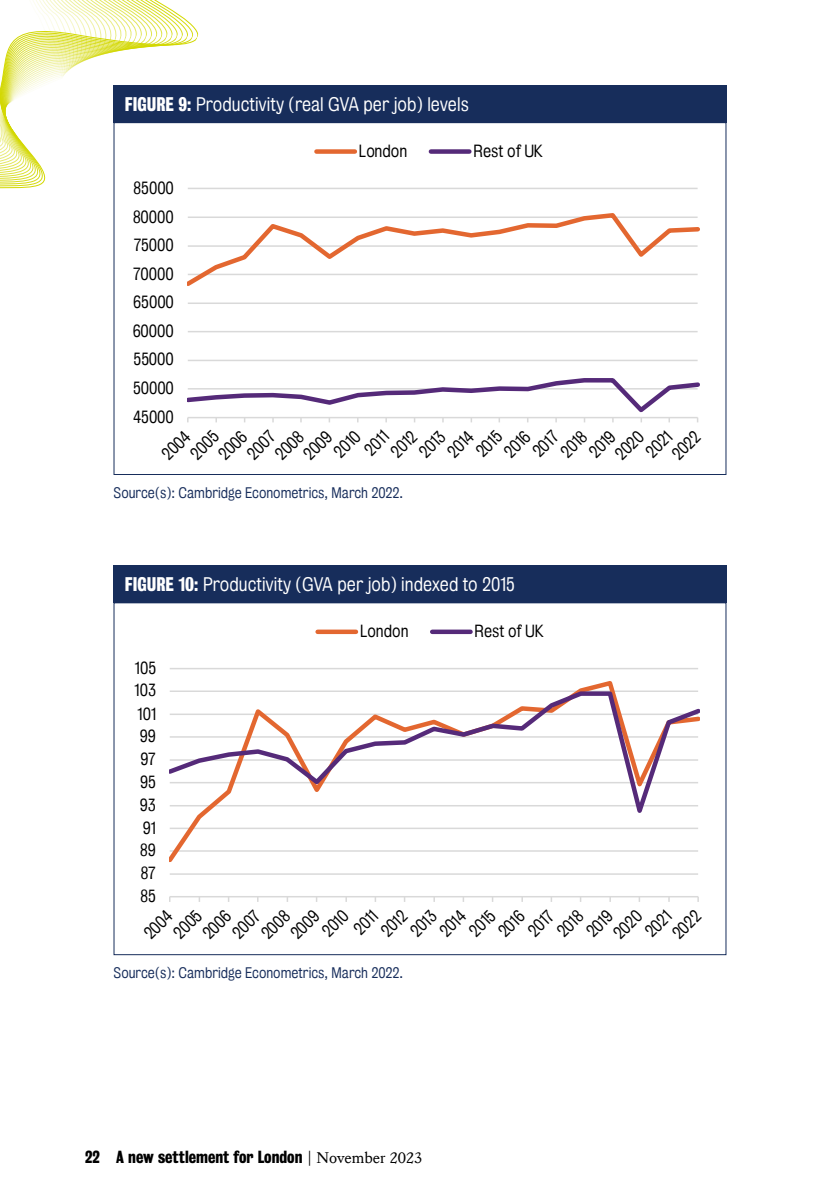
<style>
.page{position:relative;width:840px;height:1191px;background:#fff}
.page>*{position:absolute;margin:0;border:0;box-sizing:border-box;transform-origin:0 0}
.t1{font:18px "Kings Bureau Grot Five One";color:#fff}
.t2{font:16.2px "Kings Bureau Grot Five One";letter-spacing:-.005em;color:#000}
.t3{font:16px "Kings Bureau Grot Five One";letter-spacing:-.005em;color:#000}
.t4{font:16px "Kings Bureau Grot Three Seven";color:#000}
.t5{font:14px "Kings Bureau Grot Five One";color:#172d5b}
.s1{font-family:"Kings Bureau Grot Three Seven"}
.s2{font-family:"Kings Caslon Text"}
</style>
<div class="page">
<svg style="left:0;top:0;width:199px;height:189px"></svg>
<div style="left:113px;top:85px;width:613px;height:37px;background:#172d5b"></div>
<div style="left:120px;top:124px;width:605px;height:350px;background:#fff"></div>
<hr style="left:188px;top:360px;width:509px;height:1px;background:#d9d9d9">
<hr style="left:188px;top:331px;width:509px;height:1px;background:#d9d9d9">
<hr style="left:188px;top:302px;width:509px;height:2px;background:#d9d9d9">
<hr style="left:188px;top:188px;width:509px;height:1px;background:#d9d9d9">
<svg style="left:187px;top:213px;width:512px;height:73px"></svg>
<svg style="left:187px;top:378px;width:512px;height:44px"></svg>
<div style="left:316px;top:149px;width:39px;height:5px;background:#e36730"></div>
<div style="left:430px;top:149px;width:39px;height:5px;background:#552a79"></div>
<div style="left:113px;top:565px;width:613px;height:37px;background:#172d5b"></div>
<hr style="left:170px;top:873px;width:527px;height:2px;background:#d9d9d9">
<hr style="left:170px;top:668px;width:527px;height:1px;background:#d9d9d9">
<hr style="left:170px;top:896px;width:527px;height:1px;background:#d9d9d9">
<svg style="left:169px;top:681px;width:529px;height:182px"></svg>
<svg style="left:169px;top:689px;width:530px;height:137px"></svg>
<div style="left:317px;top:629px;width:39px;height:5px;background:#e36730"></div>
<div style="left:432px;top:629px;width:38px;height:5px;background:#552a79"></div>
<p class="t1" style="left:125px;top:94px;width:345px"><span class="s1">FIGURE 9:</span> Productivity (real GVA per job) levels</p>
<p class="t2" style="left:133px;top:179px;width:42px">85000</p>
<p class="t2" style="left:133px;top:207px;width:43px">80000</p>
<p class="t2" style="left:134px;top:236px;width:42px">75000</p>
<p class="t2" style="left:133px;top:265px;width:42px">70000</p>
<p class="t2" style="left:133px;top:293px;width:42px">65000</p>
<p class="t2" style="left:133px;top:322px;width:43px">60000</p>
<p class="t2" style="left:133px;top:350px;width:42px">55000</p>
<p class="t2" style="left:133px;top:379px;width:42px">50000</p>
<p class="t2" style="left:133px;top:407px;width:42px">45000</p>
<p class="t2" style="left:359px;top:142px;width:50px">London</p>
<p class="t2" style="left:473px;top:142px;width:71px">Rest of UK</p>
<p class="t2" style="left:300px;top:450px;width:34px;rotate:-45deg">2009</p>
<p class="t2" style="left:330px;top:448px;width:31px;rotate:-45deg">2010</p>
<p class="t2" style="left:361px;top:446px;width:28px;rotate:-45deg">2011</p>
<p class="t2" style="left:387px;top:448px;width:31px;rotate:-45deg">2012</p>
<p class="t2" style="left:415px;top:448px;width:31px;rotate:-45deg">2013</p>
<p class="t2" style="left:443px;top:448px;width:31px;rotate:-45deg">2014</p>
<p class="t2" style="left:472px;top:447px;width:31px;rotate:-45deg">2015</p>
<p class="t2" style="left:500px;top:448px;width:31px;rotate:-45deg">2016</p>
<p class="t2" style="left:528px;top:447px;width:31px;rotate:-45deg">2017</p>
<p class="t2" style="left:556px;top:448px;width:31px;rotate:-45deg">2018</p>
<p class="t2" style="left:585px;top:448px;width:31px;rotate:-45deg">2019</p>
<p class="t2" style="left:611px;top:450px;width:34px;rotate:-45deg">2020</p>
<p class="t2" style="left:641px;top:448px;width:31px;rotate:-45deg">2021</p>
<p class="t2" style="left:158px;top:450px;width:34px;rotate:-45deg">2004</p>
<p class="t2" style="left:187px;top:450px;width:34px;rotate:-45deg">2005</p>
<p class="t2" style="left:243px;top:450px;width:34px;rotate:-45deg">2007</p>
<p class="t2" style="left:215px;top:450px;width:34px;rotate:-45deg">2006</p>
<p class="t2" style="left:668px;top:450px;width:34px;rotate:-45deg">2022</p>
<p class="t2" style="left:271px;top:450px;width:34px;rotate:-45deg">2008</p>
<p class="t5" style="left:113px;top:484px;width:291px">Source(s): Cambridge Econometrics, March 2022.</p>
<p class="t1" style="left:125px;top:574px;width:391px"><span class="s1">FIGURE 10:</span> Productivity (GVA per job) indexed to 2015</p>
<p class="t3" style="left:135px;top:659px;width:23px">105</p>
<p class="t3" style="left:135px;top:681px;width:23px">103</p>
<p class="t3" style="left:137px;top:704px;width:20px">101</p>
<p class="t3" style="left:140px;top:727px;width:17px">99</p>
<p class="t3" style="left:140px;top:750px;width:17px">97</p>
<p class="t3" style="left:140px;top:773px;width:17px">95</p>
<p class="t3" style="left:140px;top:796px;width:17px">93</p>
<p class="t3" style="left:143px;top:818px;width:14px">91</p>
<p class="t3" style="left:140px;top:841px;width:17px">89</p>
<p class="t3" style="left:140px;top:864px;width:17px">87</p>
<p class="t3" style="left:140px;top:887px;width:17px">85</p>
<p class="t3" style="left:360px;top:622px;width:50px">London</p>
<p class="t3" style="left:474px;top:622px;width:71px">Rest of UK</p>
<p class="t3" style="left:140px;top:929px;width:34px;rotate:-45deg">2004</p>
<p class="t3" style="left:170px;top:929px;width:34px;rotate:-45deg">2005</p>
<p class="t3" style="left:199px;top:929px;width:34px;rotate:-45deg">2006</p>
<p class="t3" style="left:229px;top:929px;width:34px;rotate:-45deg">2007</p>
<p class="t3" style="left:258px;top:929px;width:34px;rotate:-45deg">2008</p>
<p class="t3" style="left:287px;top:929px;width:34px;rotate:-45deg">2009</p>
<p class="t3" style="left:318px;top:927px;width:31px;rotate:-45deg">2010</p>
<p class="t3" style="left:350px;top:925px;width:28px;rotate:-45deg">2011</p>
<p class="t3" style="left:377px;top:927px;width:31px;rotate:-45deg">2012</p>
<p class="t3" style="left:406px;top:927px;width:31px;rotate:-45deg">2013</p>
<p class="t3" style="left:436px;top:927px;width:31px;rotate:-45deg">2014</p>
<p class="t3" style="left:465px;top:927px;width:31px;rotate:-45deg">2015</p>
<p class="t3" style="left:494px;top:927px;width:31px;rotate:-45deg">2016</p>
<p class="t3" style="left:524px;top:927px;width:30px;rotate:-45deg">2017</p>
<p class="t3" style="left:553px;top:927px;width:31px;rotate:-45deg">2018</p>
<p class="t3" style="left:582px;top:927px;width:31px;rotate:-45deg">2019</p>
<p class="t3" style="left:609px;top:929px;width:34px;rotate:-45deg">2020</p>
<p class="t3" style="left:641px;top:927px;width:31px;rotate:-45deg">2021</p>
<p class="t3" style="left:668px;top:929px;width:34px;rotate:-45deg">2022</p>
<p class="t5" style="left:113px;top:964px;width:291px">Source(s): Cambridge Econometrics, March 2022.</p>
<p class="t4" style="left:85px;top:1147px;width:339px">22 A new settlement for London <span class="s2">| November 2023</span></p>
</div>
